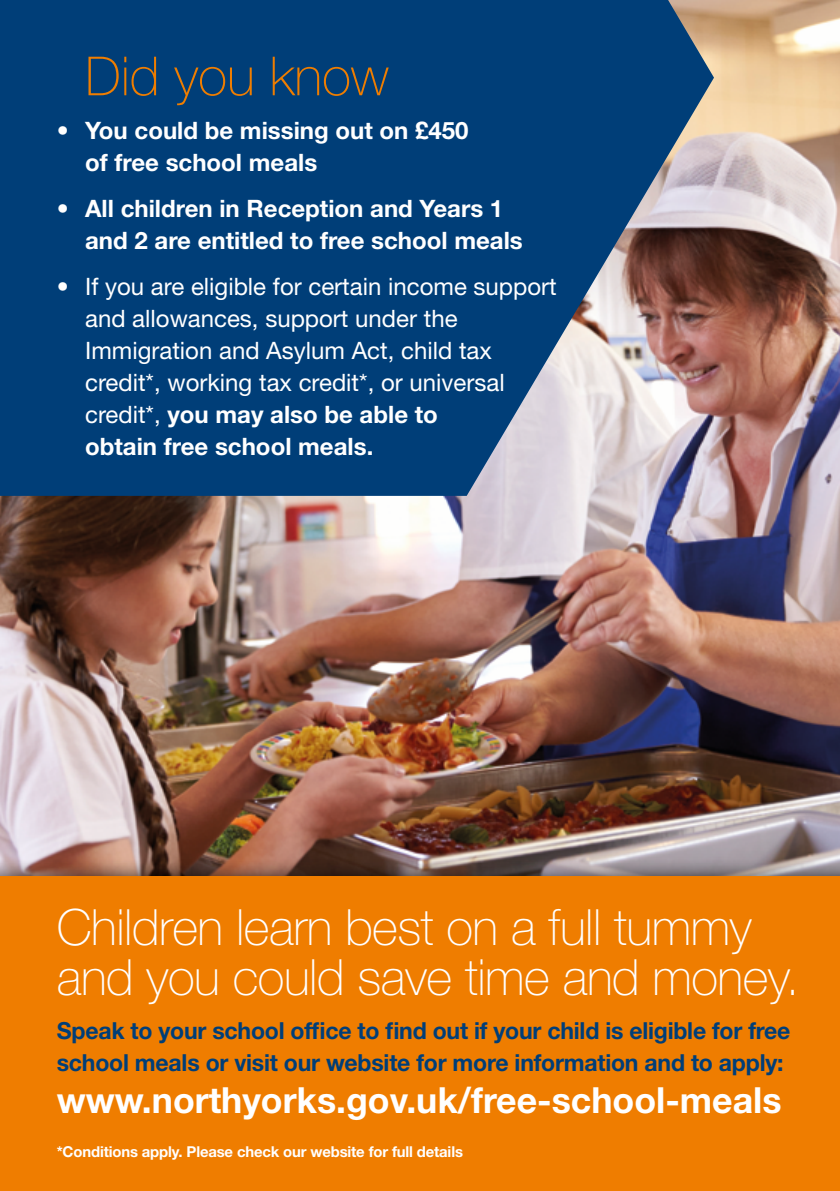
<style>
.page{position:relative;width:840px;height:1191px;background:#fff}
.page>*{position:absolute;margin:0;border:0;box-sizing:border-box;transform-origin:0 0}
.t1{font:100 54px "Helvetica Neue LT Std";color:#ef7d00}
.t2{font:100 50px/50px "Helvetica Neue LT Std";letter-spacing:-.01em;color:#fff}
.t3{font:700 36px "Helvetica Neue LT Std";color:#fff}
.t4{font:24px/32px "Helvetica Neue LT Std";color:#fff}
.t5{font:700 24px/32px "Helvetica Neue LT Std";color:#fff}
.t6{font:700 23.6px/32px "Helvetica Neue LT Std";letter-spacing:-.01em;color:#003e78}
.t7{font:700 15px "Helvetica Neue LT Std";letter-spacing:-.01em;color:#fff}
.s1{font-weight:700}
</style>
<div class="page">
<img style="left:0;top:0;width:839px;height:858px">
<svg style="left:0;top:0;width:713px;height:496px;background:#1d4f80"></svg>
<div style="left:0;top:858px;width:839px;height:333px;background:#000;opacity:.75"></div>
<div style="left:0;top:876px;width:839px;height:315px;background:#ef7d00"></div>
<p class="t1" style="left:85px;top:45px;width:305px">Did you know</p>
<p class="t5" style="left:85px;top:114px;width:385px;text-indent:-28px">• You could be missing out on £450 of free school meals</p>
<p class="t5" style="left:85px;top:192px;width:439px;text-indent:-28px">• All children in Reception and Years 1 and 2 are entitled to free school meals</p>
<p class="t4" style="left:85px;top:270px;width:473px;text-indent:-28px">• If you are eligible for certain income support and allowances, support under the Immigration and Asylum Act, child tax credit*, working tax credit*, or universal credit*, <span class="s1">you may also be able to<br>obtain free school meals.</span></p>
<p class="t2" style="left:57px;top:902px;width:744px">Children learn best on a full tummy and you could save time and money.</p>
<p class="t6" style="left:57px;top:1013px;width:734px">Speak to your school office to find out if your child is eligible for free school meals or visit our website for more information and to apply:</p>
<p class="t3" style="left:57px;top:1077px;width:725px">www.northyorks.gov.uk/free-school-meals</p>
<p class="t7" style="left:57px;top:1142px;width:407px">*Conditions apply. Please check our website for full details</p>
</div>
